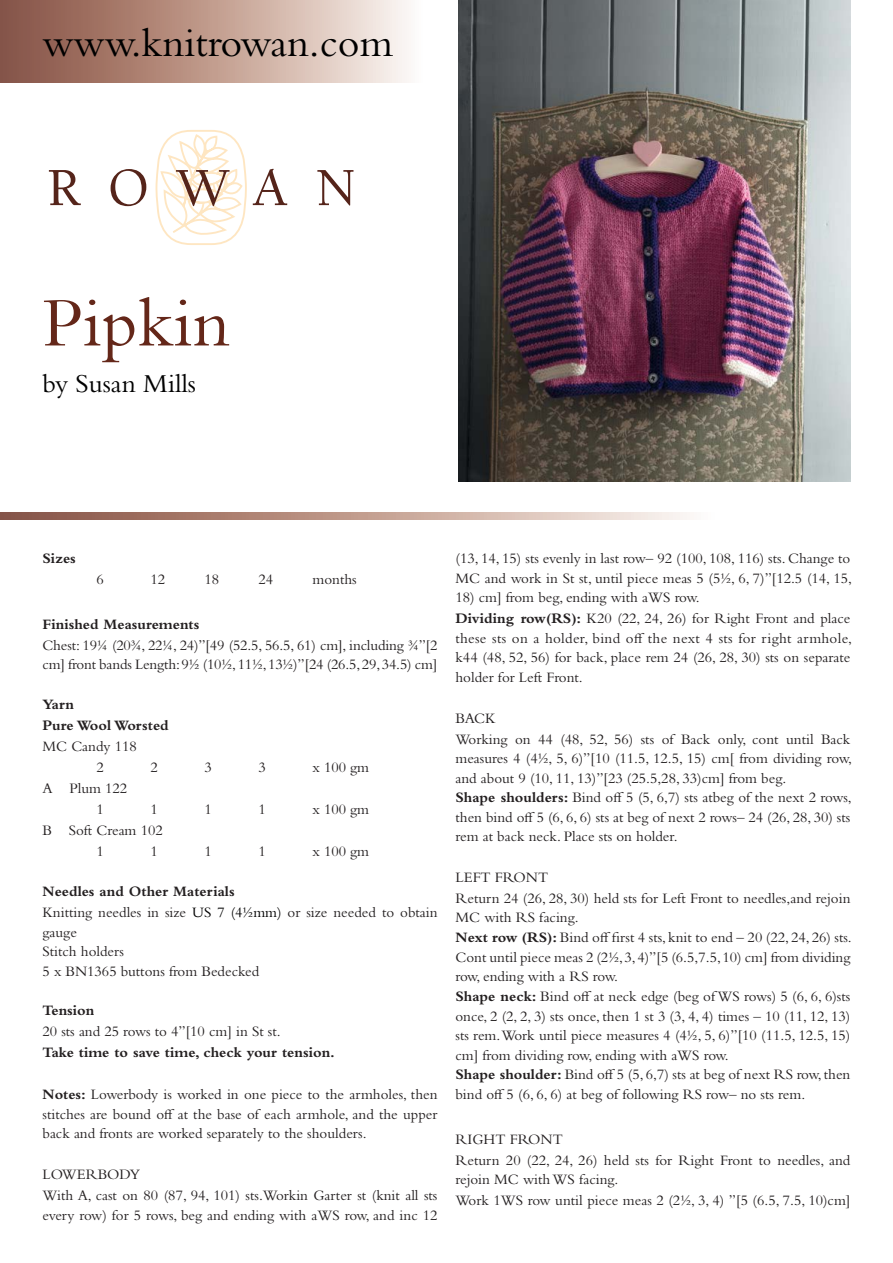
<style>
.page{position:relative;width:893px;height:1263px;background:#fff}
.page>*{position:absolute;margin:0;border:0;box-sizing:border-box;transform-origin:0 0}
.t1{font:72px "Bembo Std";color:#642719}
.t2{font:42px "Bembo Std";color:#000}
.t3{font:27px "Bembo Std";color:#000}
.t4{font:15px/19.5px "Bembo Std";color:#231f20}
.t5{font:700 15px/21px "Bembo Std";color:#231f20}
.s1{font-weight:700}
.s2{color:#000}
</style>
<div class="page">
<svg style="left:0;top:0;width:409px;height:83px;background:#bf9d91"></svg>
<img style="left:458px;top:0;width:392px;height:482px">
<svg style="left:49px;top:170px;width:32px;height:35px"></svg>
<svg style="left:111px;top:169px;width:35px;height:37px"></svg>
<svg style="left:155px;top:130px;width:132px;height:115px"></svg>
<svg style="left:317px;top:170px;width:36px;height:36px"></svg>
<svg style="left:0;top:512px;width:690px;height:8px;background:#bf9d91"></svg>
<h2 class="t2" style="left:43px;top:18px;width:352px">www.knitrowan.com</h2>
<h1 class="t1" style="left:43px;top:281px;width:189px">Pipkin</h1>
<h3 class="t3" style="left:43px;top:368px;width:155px">by Susan Mills</h3>
<p class="t5" style="left:43px;top:548px;width:35px">Sizes</p>
<p class="t4" style="left:97px;top:570px;width:9px">6</p>
<p class="t4" style="left:151px;top:570px;width:16px">12</p>
<p class="t4" style="left:205px;top:570px;width:16px">18</p>
<p class="t4" style="left:259px;top:570px;width:16px">24</p>
<p class="t4" style="left:313px;top:570px;width:46px">months</p>
<p class="t5" style="left:43px;top:613px;width:158px">Finished Measurements</p>
<p class="t4" style="left:43px;top:635px;width:396px">Chest: 19¼ (20¾, 22¼, 24)”[49 (52.5, 56.5, 61) cm], including ¾”[2 cm] front bands Length: 9½ (10½, 11½, 13½)”[24 (26.5, 29, 34.5) cm]</p>
<p class="t5" style="left:43px;top:693px;width:128px">Yarn<br>Pure Wool Worsted</p>
<p class="t4" style="left:97px;top:735px;width:42px;line-height:21px;text-indent:-54px">MC Candy 118<br>2</p>
<p class="t4" style="left:151px;top:757px;width:9px">2</p>
<p class="t4" style="left:205px;top:757px;width:9px">3</p>
<p class="t4" style="left:259px;top:757px;width:9px">3</p>
<p class="t4" style="left:313px;top:757px;width:58px">x 100 gm</p>
<p class="t4" style="left:97px;top:777px;width:32px;line-height:21px;text-indent:-54px">A Plum 122<br>1</p>
<p class="t4" style="left:151px;top:799px;width:9px">1</p>
<p class="t4" style="left:205px;top:799px;width:9px">1</p>
<p class="t4" style="left:259px;top:799px;width:9px">1</p>
<p class="t4" style="left:313px;top:799px;width:58px">x 100 gm</p>
<p class="t4" style="left:43px;top:819px;width:122px;line-height:21px;text-align:center">B Soft Cream 102<br>1</p>
<p class="t4" style="left:151px;top:841px;width:9px">1</p>
<p class="t4" style="left:205px;top:841px;width:9px">1</p>
<p class="t4" style="left:259px;top:841px;width:9px">1</p>
<p class="t4" style="left:313px;top:841px;width:58px">x 100 gm</p>
<p class="t4" style="left:43px;top:881px;width:396px;line-height:21px"><span class="s1">Needles and Other Materials<br></span>Knitting needles in size <span class="s2">US 7 (41/2mm)</span> or size needed to obtain</p>
<p class="t4" style="left:43px;top:922px;width:218px">gauge<br>Stitch holders<br>5 x BN1365 buttons from Bedecked</p>
<p class="t5" style="left:43px;top:1000px;width:53px">Tension</p>
<p class="t4" style="left:43px;top:1021px;width:240px">20 sts and 25 rows to 4”[10 cm] in St st.</p>
<p class="t5" style="left:43px;top:1042px;width:294px">Take time to save time, check your tension.</p>
<p class="t4" style="left:43px;top:1084px;width:396px;text-align:justify"><span class="s1">Notes:</span> Lowerbody is worked in one piece to the armholes, then stitches are bound off at the base of each armhole, and the upper back and fronts are worked separately to the shoulders.</p>
<p class="t4" style="left:43px;top:1163px;width:396px;line-height:21px">LOWERBODY<br>With A, cast on 80 (87, 94, 101) sts.Workin Garter st (knit all sts</p>
<p class="t4" style="left:43px;top:1205px;width:396px">every row) for 5 rows, beg and ending with aWS row, and inc 12</p>
<p class="t4" style="left:455px;top:549px;width:398px">(13, 14, 15) sts evenly in last row– 92 (100, 108, 116) sts. Change to<br>MC and work in St st, until piece meas 5 (5½, 6, 7)”[12.5 (14, 15,</p>
<p class="t4" style="left:455px;top:587px;width:396px;line-height:21px">18) cm] from beg, ending with aWS row.<br><span class="s1">Dividing row(RS):</span> K20 (22, 24, 26) for Right Front and place</p>
<p class="t4" style="left:455px;top:628px;width:398px;text-align:justify">these sts on a holder, bind off the next 4 sts for right armhole, k44 (48, 52, 56) for back, place rem 24 (26, 28, 30) sts on separate holder for Left Front.</p>
<p class="t4" style="left:455px;top:707px;width:396px;line-height:21px">BACK<br>Working on 44 (48, 52, 56) sts of Back only, cont until Back</p>
<p class="t4" style="left:455px;top:748px;width:398px">measures 4 (4½, 5, 6)”[10 (11.5, 12.5, 15) cm[ from dividing row, and about 9 (10, 11, 13)”[23 (25.5,28, 33)cm] from beg.<br><span class="s1">Shape shoulders:</span> Bind off 5 (5, 6,7) sts atbeg of the next 2 rows, then bind off 5 (6, 6, 6) sts at beg of next 2 rows– 24 (26, 28, 30) sts rem at back neck. Place sts on holder.</p>
<p class="t4" style="left:455px;top:866px;width:396px;line-height:21px">LEFT FRONT<br>Return 24 (26, 28, 30) held sts for Left Front to needles,and rejoin</p>
<p class="t4" style="left:455px;top:907px;width:398px">MC with RS facing.<br><span class="s1">Next row (RS):</span> Bind off first 4 sts, knit to end – 20 (22, 24, 26) sts.<br>Cont until piece meas 2 (2½, 3, 4)”[5 (6.5,7.5, 10) cm] from dividing row, ending with a RS row.<br><span class="s1">Shape neck:</span> Bind off at neck edge (beg of WS rows) 5 (6, 6, 6)sts once, 2 (2, 2, 3) sts once, then 1 st 3 (3, 4, 4) times – 10 (11, 12, 13) sts rem. Work until piece measures 4 (4½, 5, 6)”[10 (11.5, 12.5, 15) cm] from dividing row, ending with aWS row.<br><span class="s1">Shape shoulder:</span> Bind off 5 (5, 6,7) sts at beg of next RS row, then bind off 5 (6, 6, 6) at beg of following RS row– no sts rem.</p>
<p class="t4" style="left:455px;top:1128px;width:396px;line-height:21px">RIGHT FRONT<br>Return 20 (22, 24, 26) held sts for Right Front to needles, and</p>
<p class="t4" style="left:455px;top:1169px;width:396px;line-height:21px">rejoin MC with WS facing.<br>Work 1WS row until piece meas 2 (2½, 3, 4) ”[5 (6.5, 7.5, 10)cm]</p>
</div>
